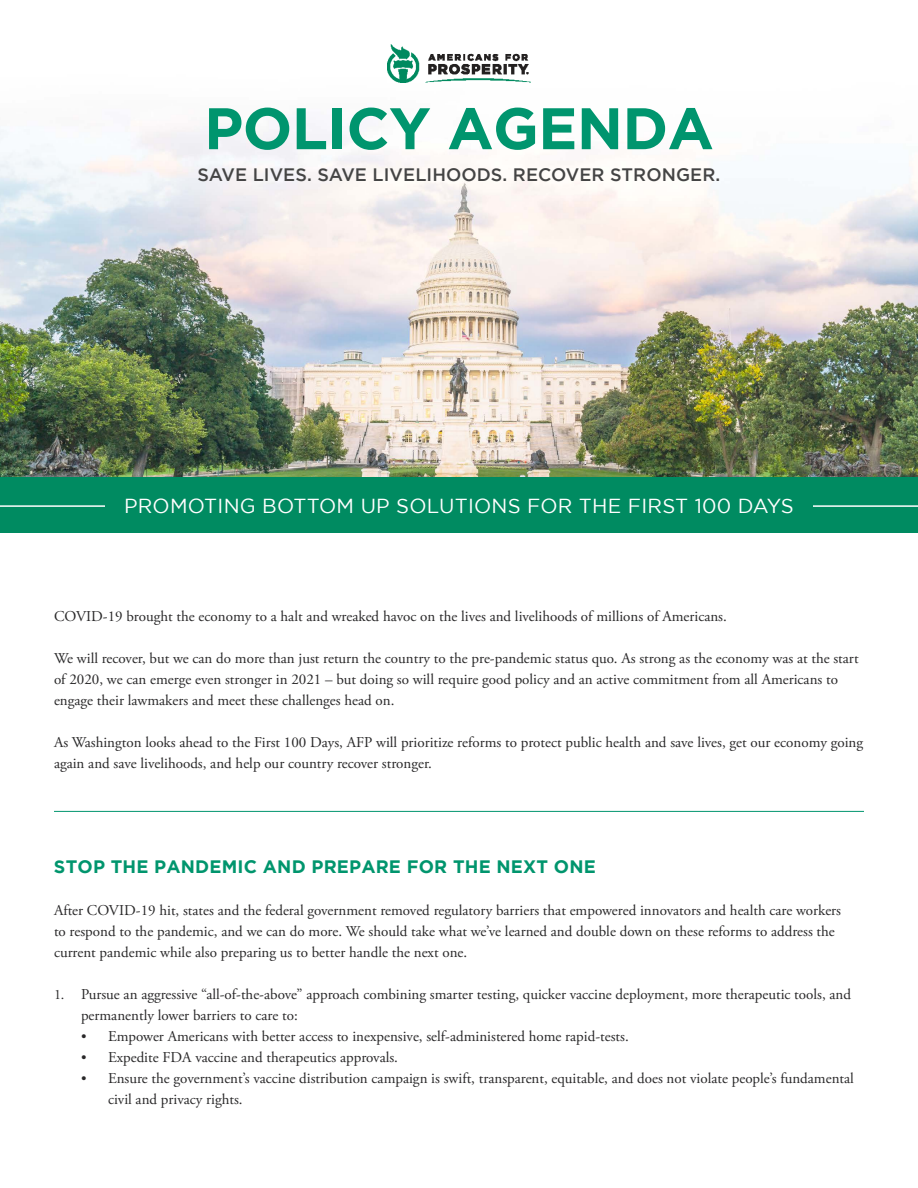
<style>
.page{position:relative;width:918px;height:1188px;background:#fff}
.page>*{position:absolute;margin:0;border:0;box-sizing:border-box;transform-origin:0 0}
.t1{font:700 58.5px "Gotham";letter-spacing:-.01em;color:#00956e}
.t2{font:20.25px "Gotham";letter-spacing:.01em;color:#fff}
.t3{font:500 18px "Gotham";letter-spacing:.005em;color:#444}
.t4{font:700 18px "Gotham";letter-spacing:.01em;color:#00956d}
.t5{font:15px/21px "Adobe Garamond Pro";color:#292829}
.s1{font-size:14.25px}
</style>
<div class="page">
<img style="left:0;top:60px;width:918px;height:417px">
<hr style="left:54px;top:811px;width:810px;height:1px;background:#00956e">
<div style="left:0;top:477px;width:918px;height:55px;background:#008b61"></div>
<img style="left:388px;top:44px;width:142px;height:38px">
<hr style="left:0;top:505px;width:918px;height:2px;background:#fff">
<div style="left:105px;top:490px;width:708px;height:38px;background:#008b61"></div>
<h1 class="t1" style="left:204px;top:95px;width:511px">POLICY AGENDA</h1>
<p class="t3" style="left:198px;top:164px;width:524px">SAVE LIVES. SAVE LIVELIHOODS. RECOVER STRONGER.</p>
<h2 class="t2" style="left:124px;top:494px;width:671px">PROMOTING BOTTOM UP SOLUTIONS FOR THE FIRST 100 DAYS</h2>
<p class="t5" style="left:54px;top:606px;width:674px">COVID-19 brought the economy to a halt and wreaked havoc on the lives and livelihoods of millions of Americans.</p>
<p class="t5" style="left:54px;top:648px;width:806px">We will recover, but we can do more than just return the country to the pre-pandemic status quo. As strong as the economy was at the start of 2020, we can emerge even stronger in 2021 – but doing so will require good policy and an active commitment from all Americans to engage their lawmakers and meet these challenges head on.</p>
<p class="t5" style="left:54px;top:732px;width:811px">As Washington looks ahead to the First 100 Days, AFP will prioritize reforms to protect public health and save lives, get our economy going again and save livelihoods, and help our country recover stronger.</p>
<p class="t4" style="left:54px;top:856px;width:543px">STOP THE PANDEMIC AND PREPARE FOR THE NEXT ONE</p>
<p class="t5" style="left:54px;top:900px;width:789px">After COVID-19 hit, states and the federal government removed regulatory barriers that empowered innovators and health care workers to respond to the pandemic, and we can do more. We should take what we’ve learned and double down on these reforms to address the current pandemic while also preparing us to better handle the next one.</p>
<p class="t5" style="left:81px;top:984px;width:772px;text-indent:-27px"><span class="s1">1.</span> Pursue an aggressive “all-of-the-above” approach combining smarter testing, quicker vaccine deployment, more therapeutic tools, and permanently lower barriers to care to:</p>
<p class="t5" style="left:81px;top:1026px;width:549px"><span class="s1">•</span> Empower Americans with better access to inexpensive, self-administered home rapid-tests.</p>
<p class="t5" style="left:81px;top:1047px;width:319px"><span class="s1">•</span> Expedite FDA vaccine and therapeutics approvals.</p>
<p class="t5" style="left:108px;top:1068px;width:747px;text-indent:-27px"><span class="s1">•</span> Ensure the government’s vaccine distribution campaign is swift, transparent, equitable, and does not violate people’s fundamental civil and privacy rights.</p>
</div>
